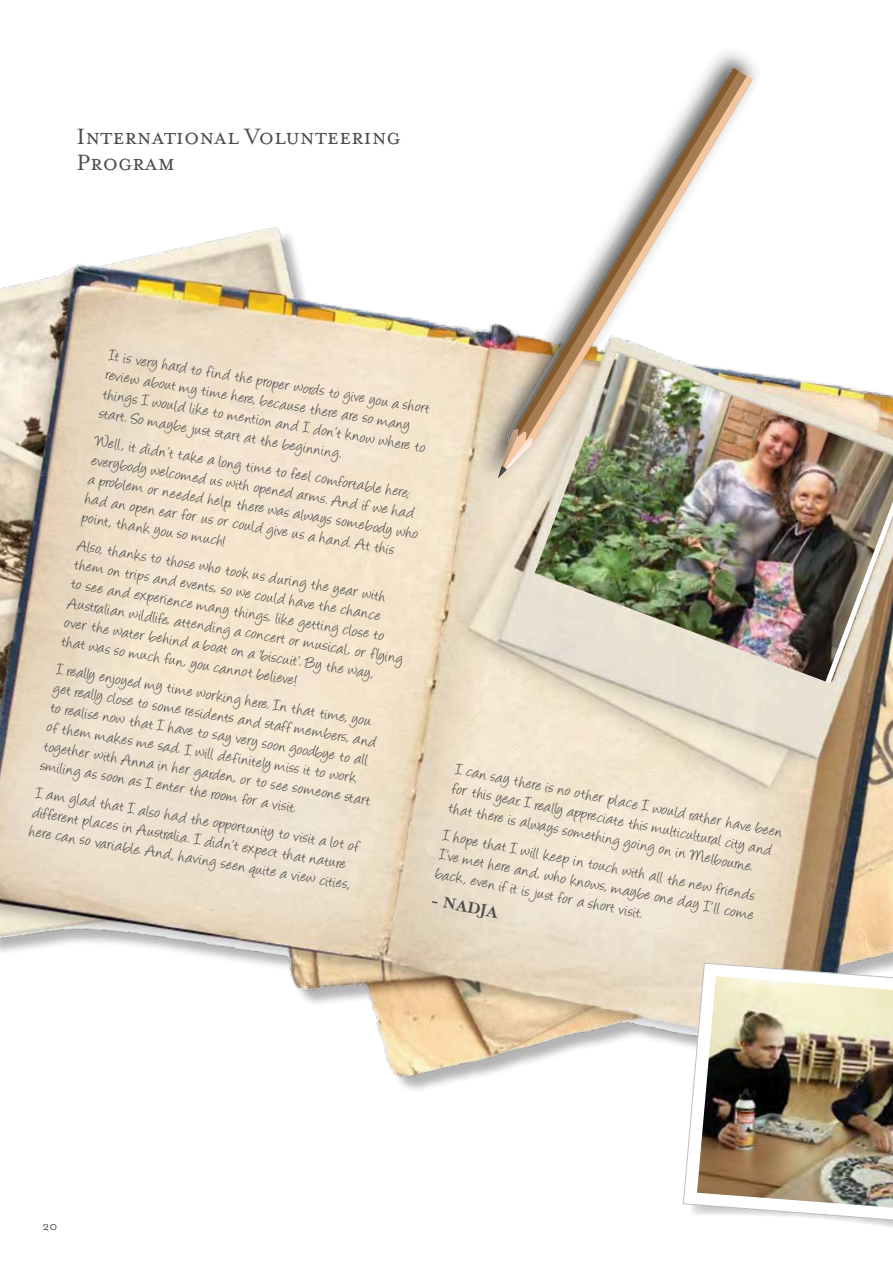
<style>
.page{position:relative;width:893px;height:1263px;background:#fff}
.page>*{position:absolute;margin:0;border:0;box-sizing:border-box;transform-origin:0 0}
.t1{font:25.5px/25.5px "Mrs Eaves Small Caps";color:#4d4d4f}
.t2{font:18px/19.5px "Angelina";color:#4d4d4f}
.t3{font:700 18px "Mrs Eaves";color:#4d4d4f}
.t4{font:13.5px "Mrs Eaves Roman";color:#4d4d4f}
</style>
<div class="page">
<hr style="left:892px;top:0;width:1px;height:1263px;background:#e4dece">
<img style="left:0;top:164px;width:893px;height:926px">
<img style="left:878px;top:683px;width:15px;height:90px">
<img style="left:535px;top:353px;width:358px;height:328px">
<svg style="left:683px;top:963px;width:210px;height:262px"></svg>
<img style="left:697px;top:976px;width:196px;height:231px">
<img style="left:470px;top:164px;width:296px;height:326px">
<img style="left:479px;top:164px;width:282px;height:320px">
<svg style="left:480px;top:51px;width:278px;height:426px"></svg>
<img style="left:485px;top:53px;width:270px;height:421px">
<svg style="left:489px;top:58px;width:261px;height:409px"></svg>
<img style="left:492px;top:62px;width:255px;height:400px">
<svg style="left:500px;top:66px;width:239px;height:385px"></svg>
<svg style="left:503px;top:68px;width:230px;height:380px"></svg>
<img style="left:533px;top:76px;width:220px;height:369px">
<svg style="left:512px;top:68px;width:227px;height:368px"></svg>
<svg style="left:498px;top:429px;width:35px;height:50px;background:#d4bea9"></svg>
<img style="left:889px;top:585px;width:4px;height:40px">
<h1 class="t1" style="left:77px;top:124px;width:326px">International Volunteering<br>Program</h1>
<p class="t2" style="left:111px;top:346px;width:329px;rotate:10deg">It is very hard to find the proper words to give you a short review about my time here, because there are so many things I would like to mention and I don’t know where to start. So maybe just start at the beginning.</p>
<p class="t2" style="left:97px;top:431px;width:336px;rotate:10deg">Well, it didn’t take a long time to feel comfortable here; everybody welcomed us with opened arms. And if we had a problem or needed help, there was always somebody who had an open ear for us or could give us a hand. At this point, thank you so much!</p>
<p class="t2" style="left:80px;top:536px;width:341px;rotate:10deg">Also, thanks to those who took us during the year with them on trips and events, so we could have the chance<br>to see and experience many things, like getting close to Australian wildlife, attending a concert or musical, or flying over the water behind a boat on a ‘biscuit’. By the way, that was so much fun, you cannot believe!</p>
<p class="t2" style="left:59px;top:660px;width:333px;rotate:10deg">I really enjoyed my time working here. In that time, you get really close to some residents and staff members, and to realise now that I have to say very soon goodbye to all of them makes me sad. I will definitely miss it to work together with Anna in her garden, or to see someone start smiling as soon as I enter the room for a visit.</p>
<p class="t2" style="left:458px;top:761px;width:333px;rotate:11deg">I can say there is no other place I would rather have been for this year. I really appreciate this multicultural city and that there is always something going on in Melbourne.</p>
<p class="t2" style="left:38px;top:783px;width:329px;rotate:10deg">I am glad that I also had the opportunity to visit a lot of different places in Australia. I didn’t expect that nature here can so variable. And, having seen quite a view cities,</p>
<p class="t2" style="left:445px;top:827px;width:321px;rotate:11deg">I hope that I will keep in touch with all the new friends<br>I’ve met here and, who knows, maybe one day I’ll come back, even if it is just for a short visit.</p>
<p class="t3" style="left:433px;top:889px;width:70px;rotate:11deg">- NADJA</p>
<p class="t4" style="left:43px;top:1219px;width:17px">20</p>
</div>
